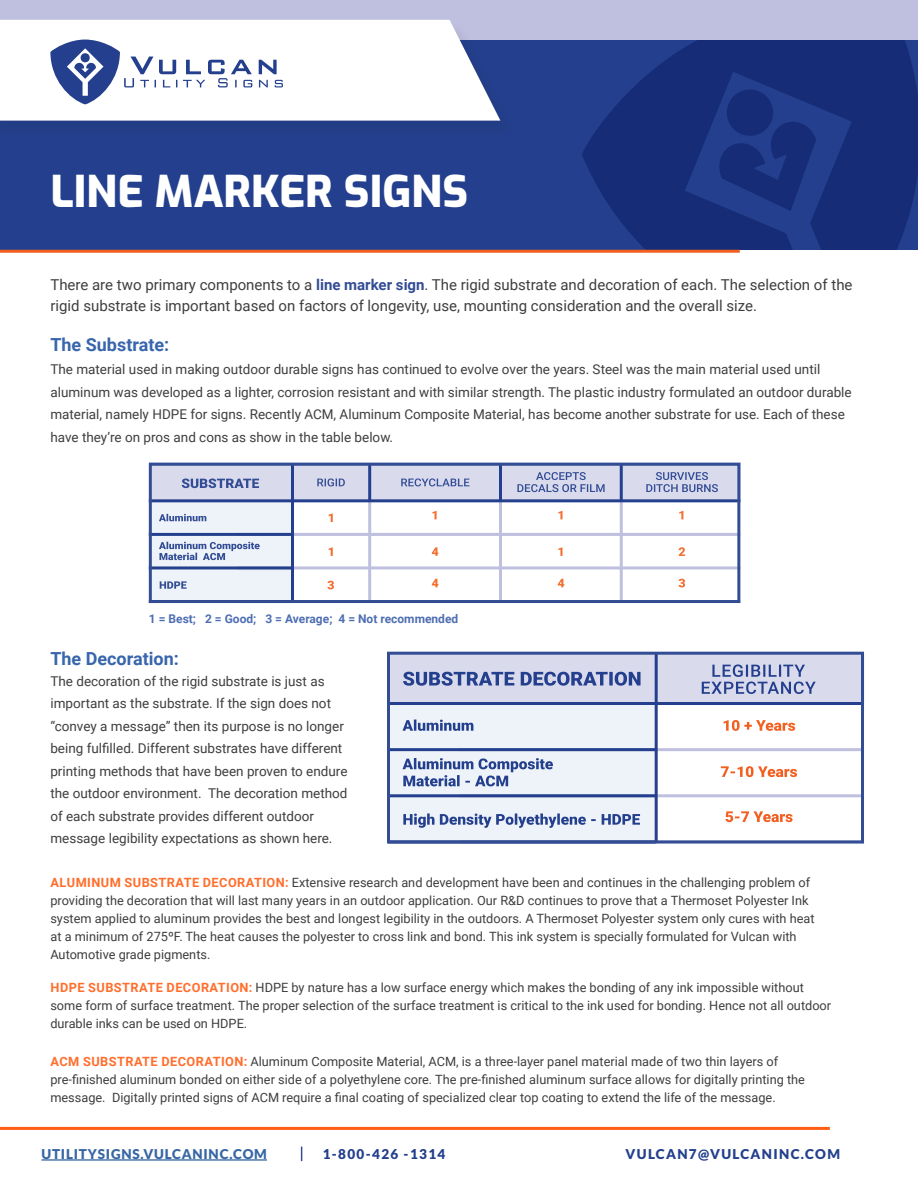
<style>
.page{position:relative;width:918px;height:1188px;background:#fff}
.page>*{position:absolute;margin:0;border:0;box-sizing:border-box;transform-origin:0 0}
.t1{font:800 43.5px "Exo";color:#fff}
.t2{font:700 18px "Roboto";color:#3865ac}
.t3{font:15px/21px "Roboto";color:#3e3e3f}
.t4{font:13.5px/22.5px "Roboto";color:#3e3e3f}
.t5{font:900 13.5px "Lato";letter-spacing:.1em;color:#233f8d}
.t6{font:900 13.5px "Lato";letter-spacing:.06em;color:#3667a4}
.t7{font:12.75px/18px "Roboto";color:#3e3e3f}
.t8{font:700 12px "Roboto";color:#4e6eb2}
.s1{font-weight:700;color:#334d95}
.s2{font-weight:700;color:#ff6e2c}
</style>
<div class="page">
<div style="left:0;top:0;width:918px;height:128px;background:#bfbfdf"></div>
<div style="left:0;top:41px;width:918px;height:209px;background:#233f8d"></div>
<svg style="left:582px;top:41px;width:336px;height:209px;fill:#162c76"></svg>
<div style="left:0;top:22px;width:518px;height:117px;background:#233d89"></div>
<svg style="left:0;top:20px;width:500px;height:101px;background:#f2f3f8"></svg>
<hr style="left:0;top:250px;width:740px;height:3px;background:#f26021">
<svg style="left:50px;top:39px;width:233px;height:65px"></svg>
<hr style="left:41px;top:1159px;width:226px;height:2px;background:#3667a4">
<svg style="left:301px;top:1147px;width:1px;height:14px"></svg>
<hr style="left:0;top:1127px;width:830px;height:3px;background:#ff5e14">
<div style="left:390px;top:653px;width:474px;height:51px;background:#dadaed"></div>
<div style="left:388px;top:702px;width:268px;height:141px;background:#eef3f9"></div>
<hr style="left:459px;top:748px;width:403px;height:3px;background:#bfbfdf">
<hr style="left:388px;top:748px;width:268px;height:3px;background:#233f8d">
<hr style="left:459px;top:794px;width:403px;height:3px;background:#bfbfdf">
<hr style="left:388px;top:794px;width:268px;height:3px;background:#233f8d">
<hr style="left:655px;top:704px;width:3px;height:138px;background:#233f8d">
<hr style="left:388px;top:702px;width:474px;height:3px;background:#233f8d">
<hr style="left:655px;top:653px;width:3px;height:51px;background:#233f8d">
<div style="left:387px;top:652px;width:477px;height:191px;border:3px solid #334d95"></div>
<svg style="left:724px;top:720px;width:71px;height:11px"></svg>
<svg style="left:721px;top:766px;width:76px;height:11px"></svg>
<svg style="left:726px;top:811px;width:67px;height:11px"></svg>
<svg style="left:403px;top:813px;width:237px;height:15px"></svg>
<svg style="left:403px;top:758px;width:150px;height:28px"></svg>
<svg style="left:403px;top:720px;width:70px;height:11px"></svg>
<svg style="left:702px;top:664px;width:114px;height:30px"></svg>
<svg style="left:403px;top:672px;width:238px;height:14px"></svg>
<div style="left:149px;top:500px;width:448px;height:103px;background:#eef3f9"></div>
<div style="left:291px;top:500px;width:448px;height:103px;background:#fff"></div>
<hr style="left:237px;top:533px;width:503px;height:3px;background:#bfbfdf">
<hr style="left:149px;top:533px;width:143px;height:3px;background:#233f8d">
<hr style="left:237px;top:566px;width:503px;height:3px;background:#bfbfdf">
<hr style="left:149px;top:566px;width:143px;height:3px;background:#233f8d">
<hr style="left:291px;top:501px;width:3px;height:101px;background:#233f8d">
<hr style="left:368px;top:501px;width:3px;height:100px;background:#bfbfdf">
<hr style="left:499px;top:501px;width:3px;height:101px;background:#bfbfdf">
<hr style="left:620px;top:502px;width:3px;height:100px;background:#bfbfdf">
<div style="left:149px;top:463px;width:591px;height:38px;background:#dadaed"></div>
<hr style="left:149px;top:499px;width:591px;height:3px;background:#233f8d">
<hr style="left:291px;top:464px;width:3px;height:37px;background:#233f8d">
<hr style="left:368px;top:464px;width:3px;height:37px;background:#233f8d">
<hr style="left:499px;top:464px;width:3px;height:37px;background:#233f8d">
<hr style="left:620px;top:464px;width:3px;height:37px;background:#233f8d">
<div style="left:149px;top:463px;width:591px;height:140px;border:3px solid #334d95"></div>
<svg style="left:182px;top:479px;width:77px;height:9px"></svg>
<svg style="left:159px;top:514px;width:47px;height:7px"></svg>
<svg style="left:432px;top:511px;width:5px;height:8px"></svg>
<svg style="left:558px;top:511px;width:5px;height:8px"></svg>
<svg style="left:679px;top:511px;width:4px;height:8px"></svg>
<svg style="left:432px;top:547px;width:6px;height:9px"></svg>
<svg style="left:558px;top:547px;width:5px;height:9px"></svg>
<svg style="left:679px;top:547px;width:6px;height:9px"></svg>
<svg style="left:327px;top:581px;width:7px;height:8px"></svg>
<svg style="left:432px;top:579px;width:6px;height:8px"></svg>
<svg style="left:558px;top:579px;width:6px;height:8px"></svg>
<svg style="left:679px;top:579px;width:6px;height:8px"></svg>
<svg style="left:159px;top:542px;width:101px;height:18px"></svg>
<svg style="left:317px;top:478px;width:28px;height:8px"></svg>
<svg style="left:401px;top:478px;width:68px;height:8px"></svg>
<svg style="left:517px;top:472px;width:88px;height:20px"></svg>
<svg style="left:646px;top:472px;width:72px;height:20px"></svg>
<svg style="left:329px;top:513px;width:4px;height:9px"></svg>
<svg style="left:160px;top:581px;width:27px;height:8px"></svg>
<svg style="left:329px;top:547px;width:4px;height:9px"></svg>
<p class="t1" style="left:50px;top:160px;width:419px">LINE MARKER SIGNS</p>
<p class="t3" style="left:50px;top:274px;width:804px">There are two primary components to a <span class="s1">line marker sign</span>. The rigid substrate and decoration of each. The selection of the rigid substrate is important based on factors of longevity, use, mounting consideration and the overall size.</p>
<p class="t2" style="left:50px;top:332px;width:120px">The Substrate:</p>
<p class="t4" style="left:50px;top:358px;width:803px">The material used in making outdoor durable signs has continued to evolve over the years. Steel was the main material used until aluminum was developed as a lighter, corrosion resistant and with similar strength. The plastic industry formulated an outdoor durable material, namely HDPE for signs. Recently ACM, Aluminum Composite Material, has become another substrate for use. Each of these have they’re on pros and cons as show in the table below.</p>
<p class="t8" style="left:149px;top:610px;width:311px">1 = Best; 2 = Good; 3 = Average; 4 = Not recommended</p>
<p class="t2" style="left:50px;top:646px;width:130px">The Decoration:</p>
<p class="t4" style="left:50px;top:669px;width:299px">The decoration of the rigid substrate is just as important as the substrate. If the sign does not “convey a message” then its purpose is no longer being fulfilled. Different substrates have different printing methods that have been proven to endure the outdoor environment. The decoration method of each substrate provides different outdoor message legibility expectations as shown here.</p>
<p class="t7" style="left:50px;top:873px;width:766px"><span class="s2">ALUMINUM SUBSTRATE DECORATION:</span> Extensive research and development have been and continues in the challenging problem of providing the decoration that will last many years in an outdoor application. Our R&amp;D continues to prove that a Thermoset Polyester Ink system applied to aluminum provides the best and longest legibility in the outdoors. A Thermoset Polyester system only cures with heat at a minimum of 275ºF. The heat causes the polyester to cross link and bond. This ink system is specially formulated for Vulcan with Automotive grade pigments.</p>
<p class="t7" style="left:50px;top:978px;width:782px"><span class="s2">HDPE SUBSTRATE DECORATION:</span> HDPE by nature has a low surface energy which makes the bonding of any ink impossible without some form of surface treatment. The proper selection of the surface treatment is critical to the ink used for bonding. Hence not all outdoor durable inks can be used on HDPE.</p>
<p class="t7" style="left:51px;top:1052px;width:729px"><span class="s2">ACM SUBSTRATE DECORATION:</span> Aluminum Composite Material, ACM, is a three-layer panel material made of two thin layers of</p>
<p class="t7" style="left:50px;top:1070px;width:756px">pre-finished aluminum bonded on either side of a polyethylene core. The pre-finished aluminum surface allows for digitally printing the message. Digitally printed signs of ACM require a final coating of specialized clear top coating to extend the life of the message.</p>
<p class="t6" style="left:41px;top:1146px;width:227px">UTILITYSIGNS.VULCANINC.COM</p>
<p class="t5" style="left:323px;top:1146px;width:124px">1-800-426 -1314</p>
<p class="t5" style="left:626px;top:1146px;width:216px">VULCAN7@VULCANINC.COM</p>
</div>
